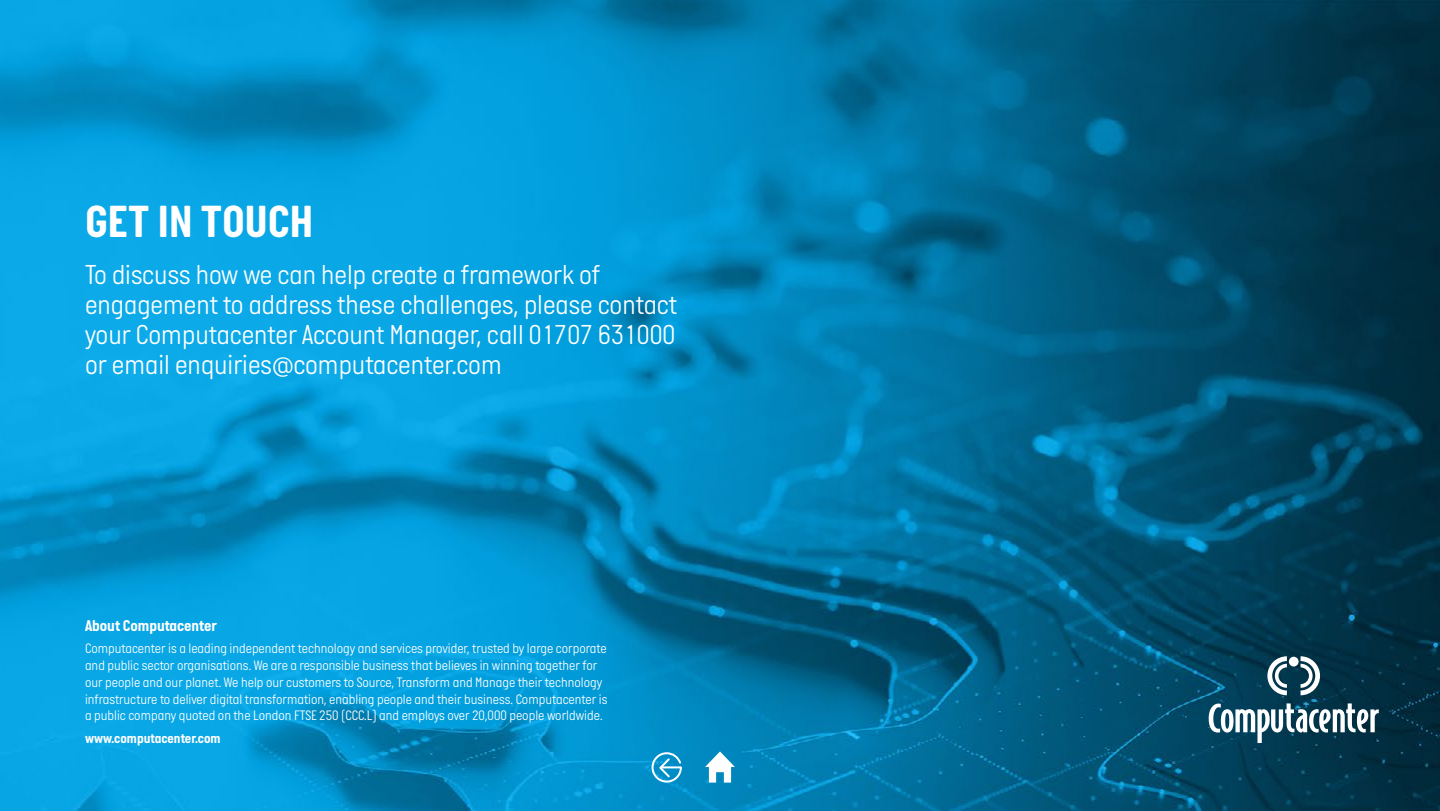
<style>
.page{position:relative;width:1440px;height:811px;background:#fff}
.page>*{position:absolute;margin:0;border:0;box-sizing:border-box;transform-origin:0 0}
.t1{font:700 46px "Italian Plate No One";letter-spacing:-.005em;color:#fff}
.t2{font:300 28px/30px "Italian Plate No One";color:#fff}
.t3{font:700 16px "Italian Plate No One";color:#fff}
.t4{font:300 14px/16.8px "Italian Plate No One";color:#fff}
.t5{font:700 14px "Italian Plate No One";color:#fff}
</style>
<div class="page">
<img style="left:0;top:0;width:1440px;height:811px">
<svg style="left:1209px;top:703px;width:170px;height:40px"></svg>
<svg style="left:1267px;top:656px;width:20px;height:39px"></svg>
<svg style="left:1301px;top:656px;width:19px;height:39px"></svg>
<div style="left:1289px;top:657px;width:10px;height:9px;background:#fff;border-radius:50%"></div>
<svg style="left:705px;top:751px;width:30px;height:31px"></svg>
<svg style="left:651px;top:751px;width:32px;height:32px"></svg>
<h1 class="t1" style="left:85px;top:196px;width:230px">GET IN TOUCH</h1>
<h2 class="t2" style="left:85px;top:261px;width:594px">To discuss how we can help create a framework of engagement to address these challenges, please contact your Computacenter Account Manager, call 01707 631000 or email enquiries@computacenter.com</h2>
<p class="t3" style="left:85px;top:617px;width:134px">About Computacenter</p>
<p class="t4" style="left:85px;top:641px;width:524px">Computacenter is a leading independent technology and services provider, trusted by large corporate and public sector organisations. We are a responsible business that believes in winning together for our people and our planet. We help our customers to Source, Transform and Manage their technology infrastructure to deliver digital transformation, enabling people and their business. Computacenter is a public company quoted on the London FTSE 250 (CCC.L) and employs over 20,000 people worldwide.</p>
<p class="t5" style="left:85px;top:730px;width:137px">www.computacenter.com</p>
</div>
